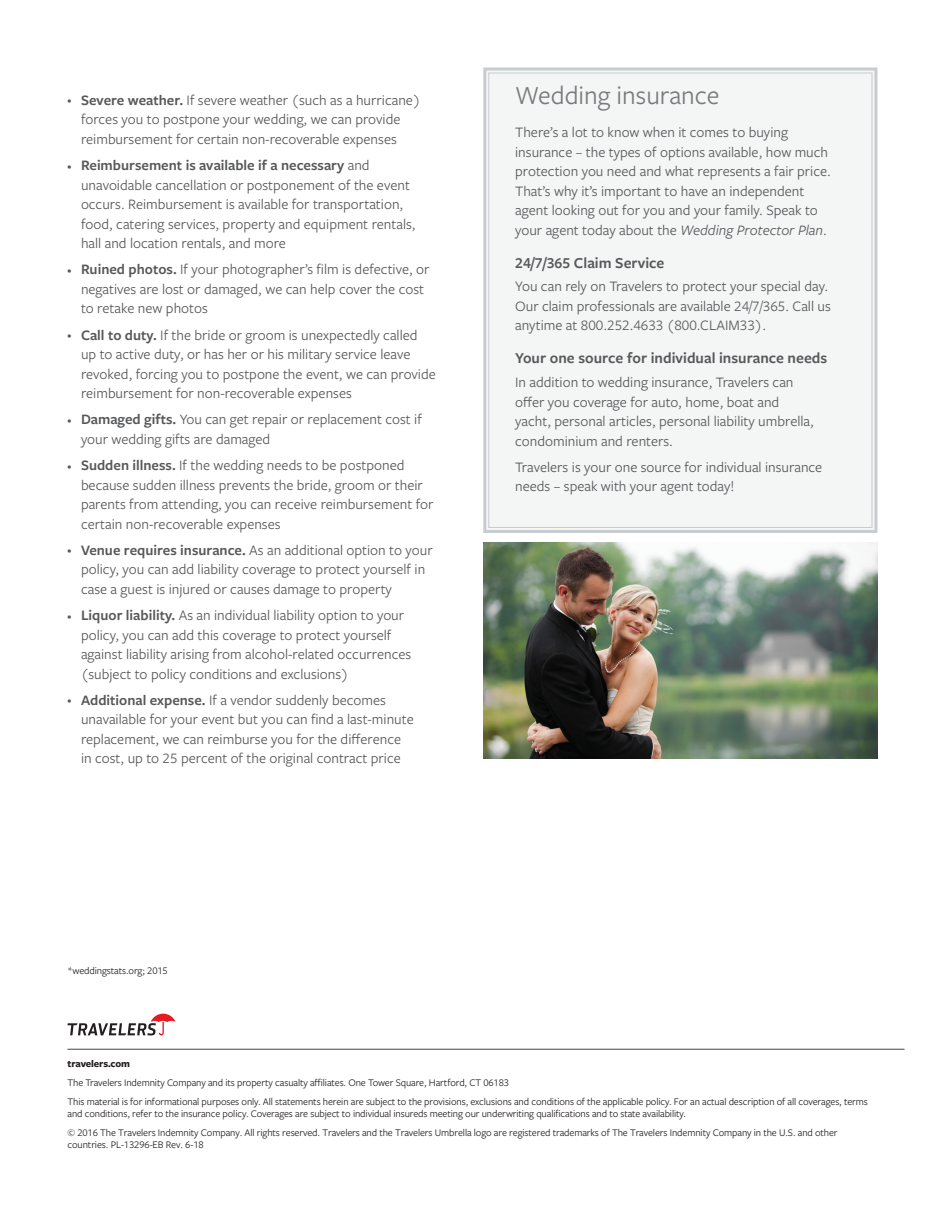
<style>
.page{position:relative;width:945px;height:1215px;background:#fff}
.page>*{position:absolute;margin:0;border:0;box-sizing:border-box;transform-origin:0 0}
.Call_Out_Gray{font:27px "Freight Sans Pro";color:#787a7d}
.Subheader{font:600 15.75px "Freight Sans Pro";color:#57585a}
.Body_copy{font:15px/19.5px "Freight Sans Pro";color:#57585a}
.Disclaimer{font:10.5px/18.8px "Freight Sans Pro";letter-spacing:-.01em;color:#231f20}
.s1{font-size:8.55px}
.s2{font-weight:600}
.s3{font-style:italic}
.s4{font-weight:700}
</style>
<div class="page">
<svg style="left:68px;top:1014px;width:107px;height:21px"></svg>
<hr style="left:68px;top:1049px;width:836px;height:1px;background:#57585a">
<div style="left:483px;top:67px;width:395px;height:466px;background:#f4f5f5"></div>
<img style="left:483px;top:543px;width:395px;height:216px">
<p class="Body_copy" style="left:81px;top:90px;width:341px;text-indent:-14px"><span class="s1">•</span> <span class="s2">Severe weather.</span> If severe weather (such as a hurricane) forces you to postpone your wedding, we can provide reimbursement for certain non-recoverable expenses</p>
<p class="Body_copy" style="left:81px;top:155px;width:336px;text-indent:-14px"><span class="s1">•</span> <span class="s2">Reimbursement is available if a necessary</span> and unavoidable cancellation or postponement of the event occurs. Reimbursement is available for transportation, food, catering services, property and equipment rentals, hall and location rentals, and more</p>
<p class="Body_copy" style="left:81px;top:259px;width:350px;text-indent:-14px"><span class="s1">•</span> <span class="s2">Ruined photos.</span> If your photographer’s film is defective, or negatives are lost or damaged, we can help cover the cost to retake new photos</p>
<p class="Body_copy" style="left:81px;top:324px;width:356px;text-indent:-14px"><span class="s1">•</span> <span class="s2">Call to duty.</span> If the bride or groom is unexpectedly called up to active duty, or has her or his military service leave revoked, forcing you to postpone the event, we can provide reimbursement for non-recoverable expenses</p>
<p class="Body_copy" style="left:81px;top:409px;width:342px;text-indent:-14px"><span class="s1">•</span> <span class="s2">Damaged gifts.</span> You can get repair or replacement cost if your wedding gifts are damaged</p>
<p class="Body_copy" style="left:81px;top:455px;width:354px;text-indent:-14px"><span class="s1">•</span> <span class="s2">Sudden illness.</span> If the wedding needs to be postponed because sudden illness prevents the bride, groom or their parents from attending, you can receive reimbursement for certain non-recoverable expenses</p>
<p class="Body_copy" style="left:81px;top:540px;width:353px;text-indent:-14px"><span class="s1">•</span> <span class="s2">Venue requires insurance.</span> As an additional option to your policy, you can add liability coverage to protect yourself in case a guest is injured or causes damage to property</p>
<p class="Body_copy" style="left:81px;top:605px;width:332px;text-indent:-14px"><span class="s1">•</span> <span class="s2">Liquor liability.</span> As an individual liability option to your policy, you can add this coverage to protect yourself against liability arising from alcohol-related occurrences (subject to policy conditions and exclusions)</p>
<p class="Body_copy" style="left:81px;top:690px;width:334px;text-indent:-14px"><span class="s1">•</span> <span class="s2">Additional expense.</span> If a vendor suddenly becomes unavailable for your event but you can find a last-minute replacement, we can reimburse you for the difference in cost, up to 25 percent of the original contract price</p>
<p class="Call_Out_Gray" style="left:515px;top:77px;width:206px">Wedding insurance</p>
<p class="Body_copy" style="left:515px;top:122px;width:317px">There’s a lot to know when it comes to buying insurance – the types of options available, how much protection you need and what represents a fair price.<br>That’s why it’s important to have an independent agent looking out for you and your family. Speak to your agent today about the <span class="s3">Wedding Protector Plan</span>.</p>
<p class="Subheader" style="left:515px;top:252px;width:151px">24/7/365 Claim Service</p>
<p class="Body_copy" style="left:515px;top:276px;width:317px">You can rely on Travelers to protect your special day.<br>Our claim professionals are available 24/7/365. Call us anytime at 800.252.4633 (800.CLAIM33).</p>
<p class="Subheader" style="left:515px;top:348px;width:314px">Your one source for individual insurance needs</p>
<p class="Body_copy" style="left:515px;top:372px;width:300px">In addition to wedding insurance, Travelers can offer you coverage for auto, home, boat and yacht, personal articles, personal liability umbrella, condominium and renters.</p>
<p class="Body_copy" style="left:515px;top:457px;width:309px">Travelers is your one source for individual insurance needs – speak with your agent today!</p>
<p class="Disclaimer" style="left:68px;top:961px;width:102px">*weddingstats.org; 2015</p>
<p class="Disclaimer" style="left:68px;top:1054px;width:802px"><span class="s4">travelers.com<br></span>The Travelers Indemnity Company and its property casualty affiliates. One Tower Square, Hartford, CT 06183<br>This material is for informational purposes only. All statements herein are subject to the provisions, exclusions and conditions of the applicable policy. For an actual description of all coverages, terms</p>
<p class="Disclaimer" style="left:68px;top:1104px;width:772px">and conditions, refer to the insurance policy. Coverages are subject to individual insureds meeting our underwriting qualifications and to state availability.<br>© 2016 The Travelers Indemnity Company. All rights reserved. Travelers and the Travelers Umbrella logo are registered trademarks of The Travelers Indemnity Company in the U.S. and other</p>
<p class="Disclaimer" style="left:68px;top:1134px;width:138px">countries. PL-13296-EB Rev. 6-18</p>
</div>
